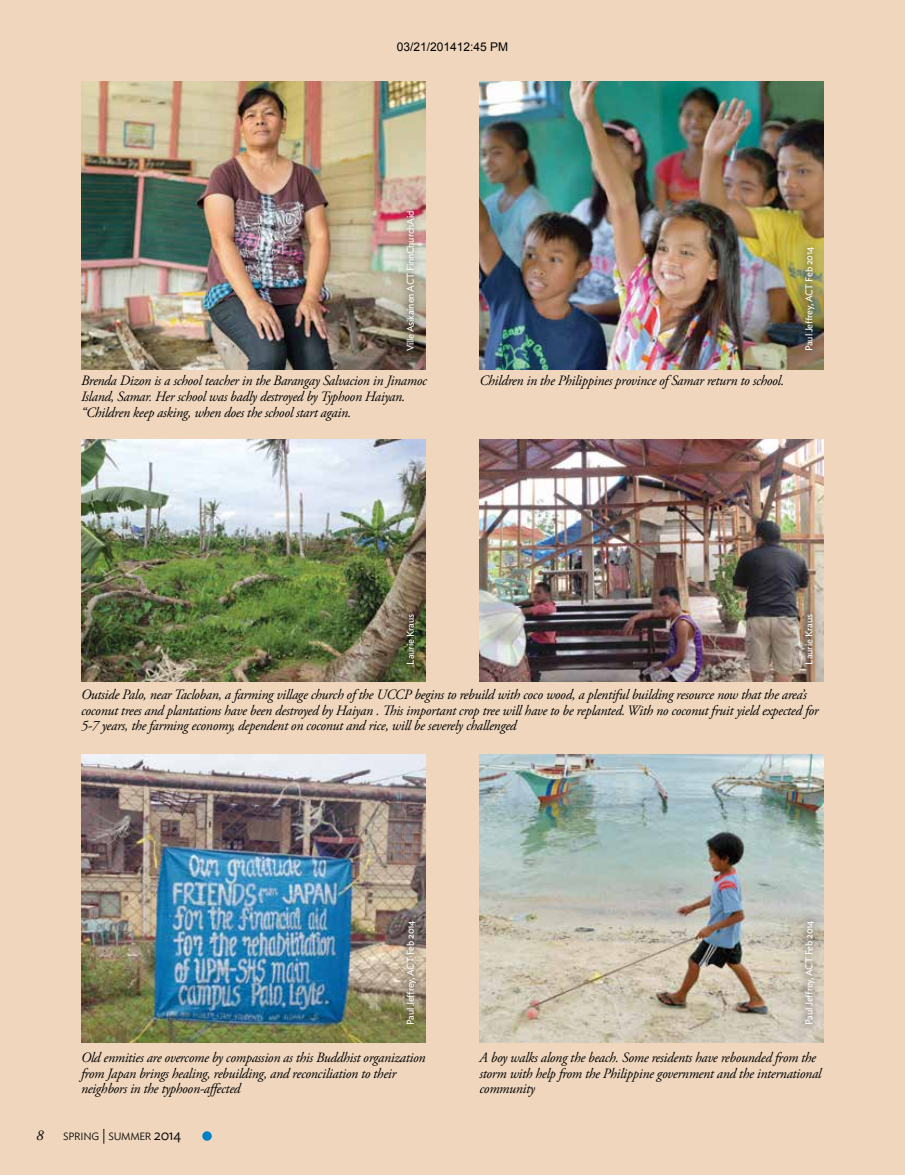
<style>
.page{position:relative;width:905px;height:1175px;background:#fff}
.page>*{position:absolute;margin:0;border:0;box-sizing:border-box;transform-origin:0 0}
.t1{font:italic 15px "Adobe Garamond Pro";color:#000}
.t2{font:italic 14.25px/15.8px "Adobe Garamond Pro";letter-spacing:-.02em;color:#000}
.t3{font:12px "Arial";color:#000}
.t4{font:300 10.5px "Ideal Sans";letter-spacing:-.02em;color:#000}
.t5{font:9.9px "Ideal Sans";letter-spacing:-.02em;color:#fff}
.t6{font:9.9px "Ideal Sans";color:#fff}
.s1{font-size:15px}
</style>
<div class="page">
<div style="left:0;top:0;width:904px;height:1174px;background:#efd6bd"></div>
<div style="left:202px;top:1131px;width:10px;height:9px;background:#0081c6;border-radius:50%"></div>
<img style="left:81px;top:81px;width:344px;height:288px">
<img style="left:81px;top:439px;width:344px;height:242px">
<img style="left:479px;top:81px;width:345px;height:288px">
<img style="left:479px;top:439px;width:345px;height:242px">
<img style="left:479px;top:754px;width:345px;height:288px">
<img style="left:81px;top:754px;width:344px;height:288px">
<div style="left:398px;top:203px;width:23px;height:155px;background:#000;opacity:.75"></div>
<div style="left:401px;top:608px;width:17px;height:60px;background:#000;opacity:.75"></div>
<div style="left:398px;top:913px;width:25px;height:118px;background:#000;opacity:.75"></div>
<div style="left:796px;top:239px;width:25px;height:119px;background:#000;opacity:.75"></div>
<div style="left:797px;top:605px;width:23px;height:66px;background:#000;opacity:.75"></div>
<div style="left:796px;top:913px;width:25px;height:118px;background:#000;opacity:.75"></div>
<p class="t3" style="left:397px;top:39px;width:113px">03/21/201412:45 PM</p>
<p class="t5" style="left:403px;top:351px;width:142px;rotate:-90deg">Ville Asikainen ACT FinnChurchAid</p>
<p class="t2" style="left:81px;top:373px;width:347px">Brenda Dizon is a school teacher in the Barangay Salvacion in Jinamoc<br>Island, Samar. Her school was badly destroyed by Typhoon Haiyan. “Children keep asking, when does the school start again.</p>
<p class="t2" style="left:479px;top:373px;width:306px">Children in the Philippines province of Samar return to school.</p>
<p class="t5" style="left:801px;top:351px;width:106px;rotate:-90deg">Paul Jeffrey, ACT Feb 2014</p>
<p class="t6" style="left:403px;top:664px;width:52px;rotate:-90deg">Laurie Kraus</p>
<p class="t6" style="left:801px;top:664px;width:52px;rotate:-90deg">Laurie Kraus</p>
<p class="t2" style="left:81px;top:687px;width:739px">Outside Palo, near Tacloban, a farming village church of the UCCP begins to rebuild with coco wood, a plentiful building resource now that the area’s coconut trees and plantations have been destroyed by Haiyan . This important crop tree will have to be replanted. With no coconut fruit yield expected for<br>5-7 years, the farming economy, dependent on coconut and rice, will be severely challenged</p>
<p class="t5" style="left:403px;top:1024px;width:106px;rotate:-90deg">Paul Jeffrey, ACT Feb 2014</p>
<p class="t2" style="left:81px;top:1050px;width:346px">Old enmities are overcome by compassion as this Buddhist organization from Japan brings healing, rebuilding, and reconciliation to their neighbors in the typhoon-affected</p>
<p class="t1" style="left:36px;top:1126px;width:9px">8</p>
<p class="t4" style="left:63px;top:1128px;width:119px">SPRING <span class="s1">|</span> SUMMER <span class="s1">2014</span></p>
<p class="t5" style="left:801px;top:1024px;width:106px;rotate:-90deg">Paul Jeffrey, ACT Feb 2014</p>
<p class="t2" style="left:479px;top:1050px;width:343px">A boy walks along the beach. Some residents have rebounded from the storm with help from the Philippine government and the international community</p>
</div>
